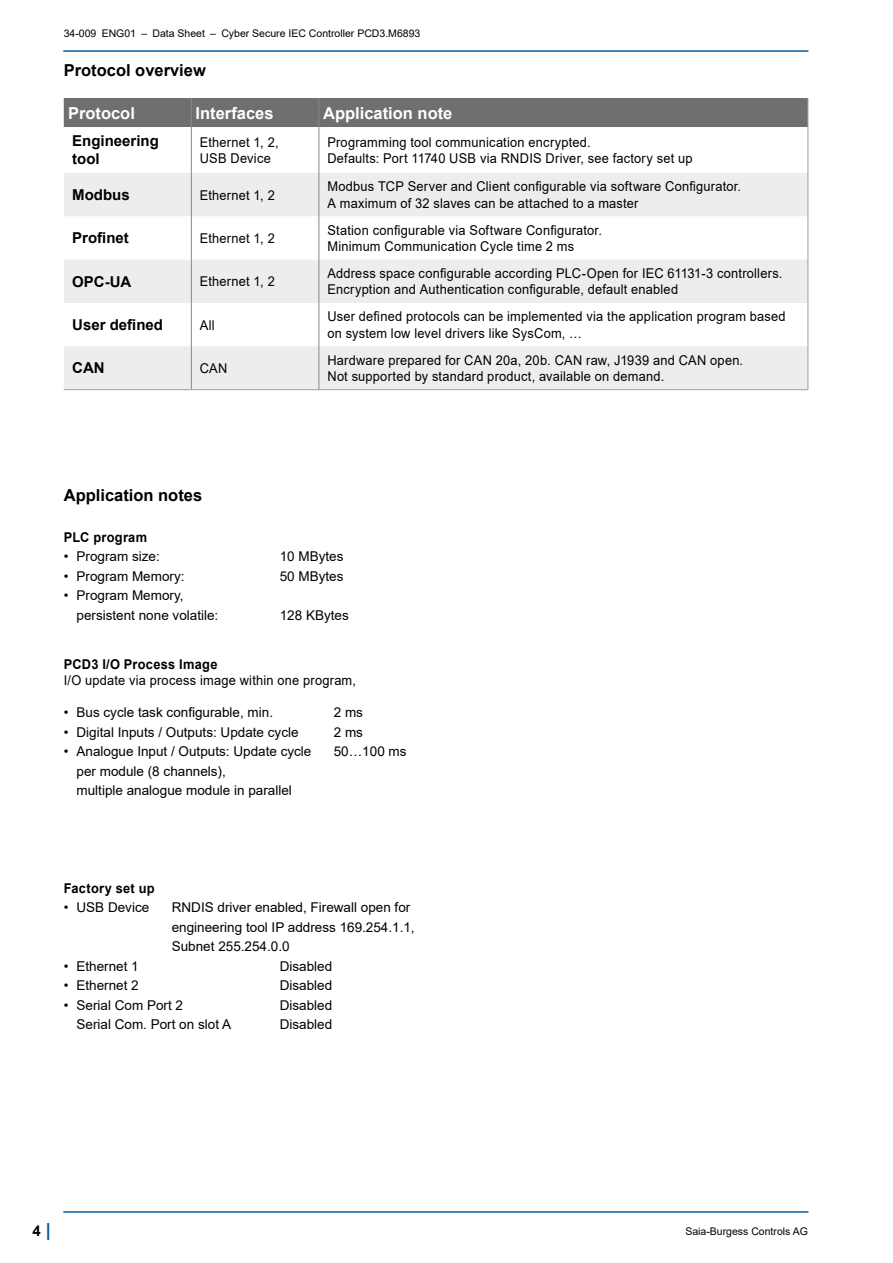
<style>
.page{position:relative;width:893px;height:1263px;background:#fff}
.page>*{position:absolute;margin:0;border:0;box-sizing:border-box;transform-origin:0 0}
.Tabellen-Subtitel__1{font:700 16.5px "Arial";color:#fff}
.Subtitel__11_13{font:700 16.5px "Arial";color:#000}
.Tabellenunterunterti{font:700 15px/18px "Arial";color:#000}
.Tabellenfliesstext{font:13.5px/16.5px "Arial";letter-spacing:.01em;color:#000;scale:.95 1}
.Tabellenfliesstext-2{font:13.5px/19.5px "Arial";letter-spacing:.01em;color:#000}
.Grundtext___9_auto{font:13.5px "Arial";letter-spacing:.02em;color:#000;scale:.95 1}
.Grundtext___9_13{font:700 13.5px "Arial";letter-spacing:.02em;color:#000;scale:.95 1}
.Grundtext___9_auto-2{font:700 13.5px "Arial";letter-spacing:.025em;color:#000;scale:.95 1}
.t1{font:10.5px "Arial";color:#000}
.s1{font-size:18px;color:#005da9}
</style>
<div class="page">
<hr style="left:64px;top:50px;width:744px;height:2px;background:#005da9">
<hr style="left:64px;top:1211px;width:744px;height:2px;background:#005da9">
<svg style="left:64px;top:173px;width:743px;height:216px;fill:#ededed"></svg>
<hr style="left:191px;top:127px;width:1px;height:46px;background:#878787">
<hr style="left:319px;top:127px;width:1px;height:46px;background:#878787">
<hr style="left:191px;top:173px;width:1px;height:43px;background:#878787">
<hr style="left:319px;top:173px;width:1px;height:43px;background:#878787">
<hr style="left:191px;top:216px;width:1px;height:44px;background:#878787">
<hr style="left:319px;top:216px;width:1px;height:44px;background:#878787">
<hr style="left:191px;top:260px;width:1px;height:43px;background:#878787">
<hr style="left:319px;top:260px;width:1px;height:43px;background:#878787">
<hr style="left:191px;top:303px;width:1px;height:43px;background:#878787">
<hr style="left:319px;top:303px;width:1px;height:43px;background:#878787">
<hr style="left:191px;top:346px;width:1px;height:43px;background:#878787">
<hr style="left:319px;top:346px;width:1px;height:43px;background:#878787">
<div style="left:64px;top:98px;width:744px;height:29px;background:#706f6f"></div>
<hr style="left:807px;top:127px;width:1px;height:46px;background:#9d9d9c">
<hr style="left:807px;top:173px;width:1px;height:43px;background:#9d9d9c">
<hr style="left:807px;top:216px;width:1px;height:44px;background:#9d9d9c">
<hr style="left:807px;top:260px;width:1px;height:43px;background:#9d9d9c">
<hr style="left:807px;top:303px;width:1px;height:43px;background:#9d9d9c">
<hr style="left:807px;top:346px;width:1px;height:43px;background:#9d9d9c">
<hr style="left:64px;top:389px;width:127px;height:1px;background:#9d9d9c">
<hr style="left:191px;top:389px;width:128px;height:1px;background:#9d9d9c">
<hr style="left:319px;top:389px;width:489px;height:1px;background:#9d9d9c">
<p class="t1" style="left:64px;top:26px;width:358px">34-009 ENG01 – Data Sheet – Cyber Secure IEC Controller PCD3.M6893</p>
<p class="Subtitel__11_13" style="left:64px;top:58px;width:144px">Protocol overview</p>
<p class="Tabellen-Subtitel__1" style="left:68px;top:101px;width:68px">Protocol</p>
<p class="Tabellen-Subtitel__1" style="left:196px;top:101px;width:79px">Interfaces</p>
<p class="Tabellen-Subtitel__1" style="left:323px;top:101px;width:131px">Application note</p>
<p class="Tabellenunterunterti" style="left:72px;top:132px;width:88px">Engineering tool</p>
<p class="Tabellenfliesstext" style="left:200px;top:134px;width:84px">Ethernet 1, 2,<br>USB Device</p>
<p class="Tabellenfliesstext" style="left:327px;top:134px;width:386px">Programming tool communication encrypted.<br>Defaults: Port 11740 USB via RNDIS Driver, see factory set up</p>
<p class="Tabellenunterunterti" style="left:72px;top:186px;width:59px">Modbus</p>
<p class="Tabellenfliesstext" style="left:200px;top:186px;width:80px">Ethernet 1, 2</p>
<p class="Tabellenfliesstext" style="left:327px;top:178px;width:437px">Modbus TCP Server and Client configurable via software Configurator.<br>A maximum of 32 slaves can be attached to a master</p>
<p class="Tabellenunterunterti" style="left:72px;top:229px;width:58px">Profinet</p>
<p class="Tabellenfliesstext" style="left:200px;top:230px;width:80px">Ethernet 1, 2</p>
<p class="Tabellenfliesstext" style="left:327px;top:222px;width:290px">Station configurable via Software Configurator.<br>Minimum Communication Cycle time 2 ms</p>
<p class="Tabellenunterunterti" style="left:72px;top:273px;width:61px">OPC-UA</p>
<p class="Tabellenfliesstext" style="left:200px;top:273px;width:80px">Ethernet 1, 2</p>
<p class="Tabellenfliesstext" style="left:327px;top:265px;width:480px">Address space configurable according PLC-Open for IEC 61131-3 controllers.<br>Encryption and Authentication configurable, default enabled</p>
<p class="Tabellenunterunterti" style="left:72px;top:316px;width:92px">User defined</p>
<p class="Tabellenfliesstext" style="left:200px;top:316px;width:17px">All</p>
<p class="Tabellenfliesstext" style="left:327px;top:308px;width:484px">User defined protocols can be implemented via the application program based on system low level drivers like SysCom, …</p>
<p class="Tabellenunterunterti" style="left:72px;top:359px;width:34px">CAN</p>
<p class="Tabellenfliesstext" style="left:200px;top:360px;width:31px">CAN</p>
<p class="Tabellenfliesstext" style="left:327px;top:352px;width:439px">Hardware prepared for CAN 20a, 20b. CAN raw, J1939 and CAN open.<br>Not supported by standard product, available on demand.</p>
<p class="Subtitel__11_13" style="left:64px;top:484px;width:140px">Application notes</p>
<p class="Grundtext___9_13" style="left:64px;top:527px;width:89px">PLC program</p>
<p class="Tabellenfliesstext-2" style="left:64px;top:546px;width:98px">• Program size:</p>
<p class="Tabellenfliesstext-2" style="left:280px;top:546px;width:65px">10 MBytes</p>
<p class="Tabellenfliesstext-2" style="left:64px;top:566px;width:122px">• Program Memory:</p>
<p class="Tabellenfliesstext-2" style="left:280px;top:566px;width:65px">50 MBytes</p>
<p class="Tabellenfliesstext-2" style="left:77px;top:585px;width:143px;text-indent:-13px">• Program Memory, persistent none volatile:</p>
<p class="Tabellenfliesstext-2" style="left:280px;top:605px;width:71px">128 KBytes</p>
<p class="Grundtext___9_auto-2" style="left:64px;top:655px;width:163px">PCD3 I/O Process Image</p>
<p class="Grundtext___9_auto" style="left:64px;top:671px;width:309px">I/O update via process image within one program,</p>
<p class="Tabellenfliesstext-2" style="left:64px;top:702px;width:211px">• Bus cycle task configurable, min.</p>
<p class="Tabellenfliesstext-2" style="left:334px;top:702px;width:31px">2 ms</p>
<p class="Tabellenfliesstext-2" style="left:64px;top:722px;width:236px">• Digital Inputs / Outputs: Update cycle</p>
<p class="Tabellenfliesstext-2" style="left:334px;top:722px;width:31px">2 ms</p>
<p class="Tabellenfliesstext-2" style="left:64px;top:741px;width:249px">• Analogue Input / Outputs: Update cycle</p>
<p class="Tabellenfliesstext-2" style="left:334px;top:741px;width:74px">50…100 ms</p>
<p class="Tabellenfliesstext-2" style="left:77px;top:761px;width:217px">per module (8 channels),<br>multiple analogue module in parallel</p>
<p class="Grundtext___9_13" style="left:64px;top:878px;width:97px">Factory set up</p>
<p class="Tabellenfliesstext-2" style="left:64px;top:897px;width:87px">• USB Device</p>
<p class="Tabellenfliesstext-2" style="left:172px;top:897px;width:244px">RNDIS driver enabled, Firewall open for engineering tool IP address 169.254.1.1,<br>Subnet 255.254.0.0</p>
<p class="Tabellenfliesstext-2" style="left:64px;top:956px;width:77px">• Ethernet 1</p>
<p class="Tabellenfliesstext-2" style="left:280px;top:956px;width:54px">Disabled</p>
<p class="Tabellenfliesstext-2" style="left:64px;top:975px;width:77px">• Ethernet 2</p>
<p class="Tabellenfliesstext-2" style="left:280px;top:975px;width:54px">Disabled</p>
<p class="Tabellenfliesstext-2" style="left:64px;top:995px;width:121px">• Serial Com Port 2</p>
<p class="Tabellenfliesstext-2" style="left:280px;top:995px;width:54px">Disabled</p>
<p class="Tabellenfliesstext-2" style="left:77px;top:1014px;width:156px">Serial Com. Port on slot A</p>
<p class="Tabellenfliesstext-2" style="left:280px;top:1014px;width:54px">Disabled</p>
<p class="Tabellenunterunterti" style="left:33px;top:1221px;width:20px">4 <span class="s1">|</span></p>
<p class="t1" style="left:685px;top:1224px;width:124px">Saia-Burgess Controls AG</p>
</div>
